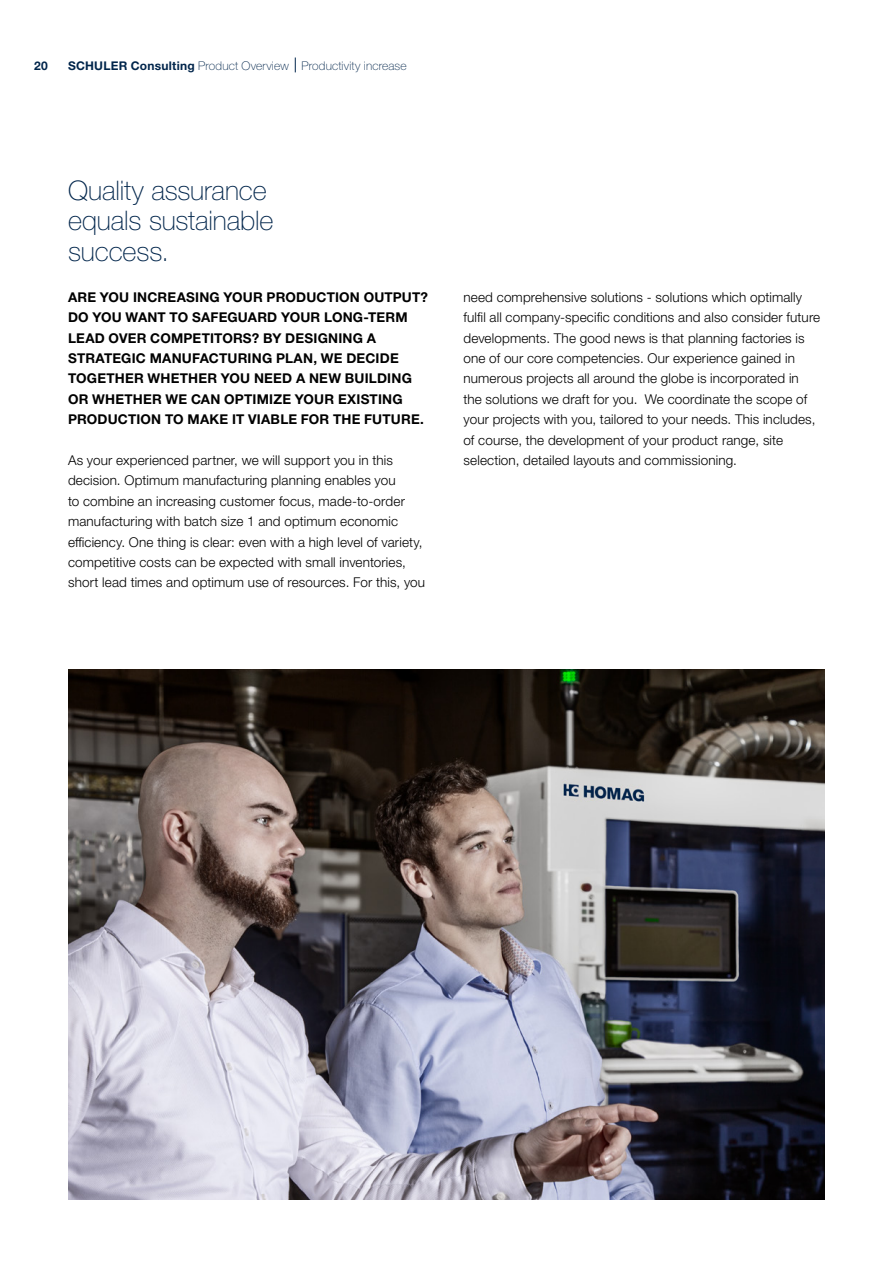
<style>
.page{position:relative;width:893px;height:1263px;background:#fff}
.page>*{position:absolute;margin:0;border:0;box-sizing:border-box;transform-origin:0 0}
._07_Subline_18pt_18pt{font:100 27px/30.6px "Helvetica Neue LTW1 G";letter-spacing:-.005em;color:#00254b}
._02_Copy_9pt_13_6_Pt{font:300 13.5px/20.4px "Helvetica Neue LTW1 G";letter-spacing:.01em;color:#000}
._02_Copy_9pt_13_6_Pt-2{font:700 13.5px/20.4px "Helvetica Neue LTW1 G";letter-spacing:.015em;color:#000}
.Musterseiten_Rubriken_Pagina_links_13_6_{font:100 12px "Helvetica Neue LTW1 G";letter-spacing:.015em;color:#00254b}
.t1{font:700 12px "Helvetica Neue LTW1 G";color:#00254b}
.s1{font-weight:700}
</style>
<div class="page">
<img style="left:68px;top:669px;width:757px;height:530px">
<svg style="left:295px;top:58px;width:1px;height:14px"></svg>
<p class="t1" style="left:34px;top:58px;width:15px">20</p>
<p class="Musterseiten_Rubriken_Pagina_links_13_6_" style="left:68px;top:58px;width:340px"><span class="s1">SCHULER Consulting</span> Product Overview Productivity increase</p>
<p class="_07_Subline_18pt_18pt" style="left:68px;top:175px;width:207px">Quality assurance equals sustainable success.</p>
<p class="_02_Copy_9pt_13_6_Pt-2" style="left:68px;top:287px;width:362px">ARE YOU INCREASING YOUR PRODUCTION OUTPUT?<br>DO YOU WANT TO SAFEGUARD YOUR LONG-TERM LEAD OVER COMPETITORS? BY DESIGNING A STRATEGIC MANUFACTURING PLAN, WE DECIDE TOGETHER WHETHER YOU NEED A NEW BUILDING OR WHETHER WE CAN OPTIMIZE YOUR EXISTING PRODUCTION TO MAKE IT VIABLE FOR THE FUTURE.</p>
<p class="_02_Copy_9pt_13_6_Pt" style="left:68px;top:450px;width:359px">As your experienced partner, we will support you in this decision. Optimum manufacturing planning enables you<br>to combine an increasing customer focus, made-to-order manufacturing with batch size 1 and optimum economic efficiency. One thing is clear: even with a high level of variety, competitive costs can be expected with small inventories, short lead times and optimum use of resources. For this, you</p>
<p class="_02_Copy_9pt_13_6_Pt" style="left:463px;top:287px;width:358px">need comprehensive solutions - solutions which optimally fulfil all company-specific conditions and also consider future developments. The good news is that planning factories is one of our core competencies. Our experience gained in numerous projects all around the globe is incorporated in the solutions we draft for you. We coordinate the scope of your projects with you, tailored to your needs. This includes, of course, the development of your product range, site selection, detailed layouts and commissioning.</p>
</div>
